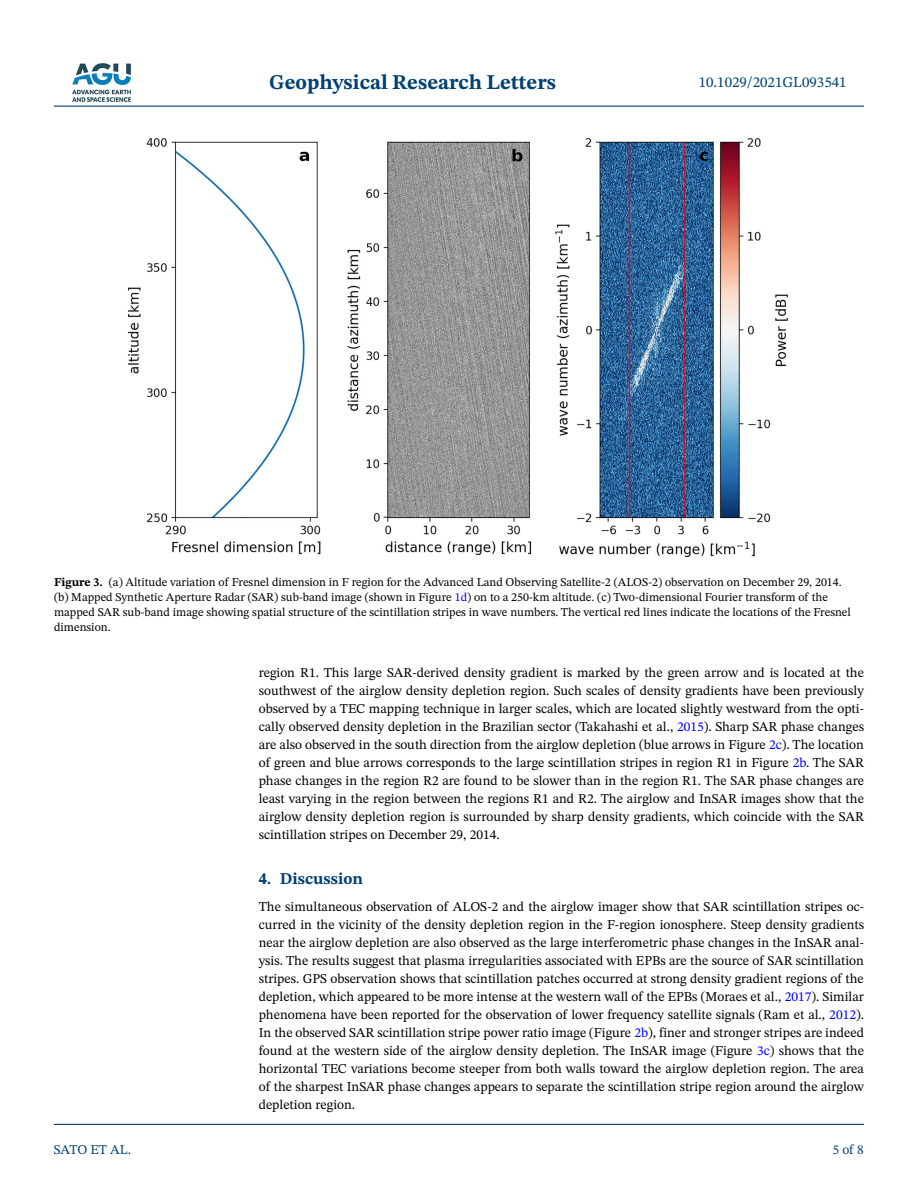
<style>
.page{position:relative;width:918px;height:1188px;background:#fff}
.page>*{position:absolute;margin:0;border:0;box-sizing:border-box;transform-origin:0 0}
.t1{font:700 21px "STIX Two Text";color:#004174}
.t2{font:700 16.5px "STIX Two Text";color:#004174}
.t3{font:15px "STIX Two Text";color:#004174}
.t4{font:13.5px/18px "STIX Two Text";color:#000;text-align:justify}
.t5{font:13.5px "STIX Two Text";letter-spacing:-.015em;color:#004174}
.t6{font:12px/15px "STIX Two Text";color:#000}
.s1{font-weight:700}
.s2{color:#00f}
</style>
<div class="page">
<hr style="left:54px;top:106px;width:810px;height:1px;background:#004174">
<hr style="left:54px;top:1124px;width:810px;height:1px;background:#004174">
<img style="left:72px;top:63px;width:59px;height:39px">
<img style="left:128px;top:138px;width:660px;height:419px">
<h1 class="t1" style="left:269px;top:67px;width:288px">Geophysical Research Letters</h1>
<p class="t3" style="left:699px;top:72px;width:149px">10.1029/2021GL093541</p>
<p class="t6" style="left:54px;top:574px;width:798px"><span class="s1">Figure 3.</span> (a) Altitude variation of Fresnel dimension in F region for the Advanced Land Observing Satellite-2 (ALOS-2) observation on December 29, 2014. (b) Mapped Synthetic Aperture Radar (SAR) sub-band image (shown in Figure <span class="s2">1d</span>) on to a 250-km altitude. (c) Two-dimensional Fourier transform of the mapped SAR sub-band image showing spatial structure of the scintillation stripes in wave numbers. The vertical red lines indicate the locations of the Fresnel dimension.</p>
<p class="t5" style="left:54px;top:1140px;width:79px">SATO ET AL.</p>
<p class="t4" style="left:259px;top:664px;width:607px">region R1. This large SAR-derived density gradient is marked by the green arrow and is located at the southwest of the airglow density depletion region. Such scales of density gradients have been previously observed by a TEC mapping technique in larger scales, which are located slightly westward from the opti&shy;cally observed density depletion in the Brazilian sector (Takahashi et al., <span class="s2">2015</span>). Sharp SAR phase changes are also observed in the south direction from the airglow depletion (blue arrows in Figure <span class="s2">2c</span>). The location of green and blue arrows corresponds to the large scintillation stripes in region R1 in Figure <span class="s2">2b</span>. The SAR phase changes in the region R2 are found to be slower than in the region R1. The SAR phase changes are least varying in the region between the regions R1 and R2. The airglow and InSAR images show that the airglow density depletion region is surrounded by sharp density gradients, which coincide with the SAR scintillation stripes on December 29, 2014.</p>
<p class="t2" style="left:259px;top:867px;width:106px">4. Discussion</p>
<p class="t4" style="left:259px;top:898px;width:607px">The simultaneous observation of ALOS-2 and the airglow imager show that SAR scintillation stripes oc&shy;curred in the vicinity of the density depletion region in the F-region ionosphere. Steep density gradients near the airglow depletion are also observed as the large interferometric phase changes in the InSAR anal&shy;ysis. The results suggest that plasma irregularities associated with EPBs are the source of SAR scintillation stripes. GPS observation shows that scintillation patches occurred at strong density gradient regions of the depletion, which appeared to be more intense at the western wall of the EPBs (Moraes et al., <span class="s2">2017</span>). Similar phenomena have been reported for the observation of lower frequency satellite signals (Ram et al., <span class="s2">2012</span>).<br>In the observed SAR scintillation stripe power ratio image (Figure <span class="s2">2b</span>), finer and stronger stripes are indeed found at the western side of the airglow density depletion. The InSAR image (Figure <span class="s2">3c</span>) shows that the horizontal TEC variations become steeper from both walls toward the airglow depletion region. The area of the sharpest InSAR phase changes appears to separate the scintillation stripe region around the airglow depletion region.</p>
<p class="t5" style="left:833px;top:1140px;width:33px">5 of 8</p>
</div>
